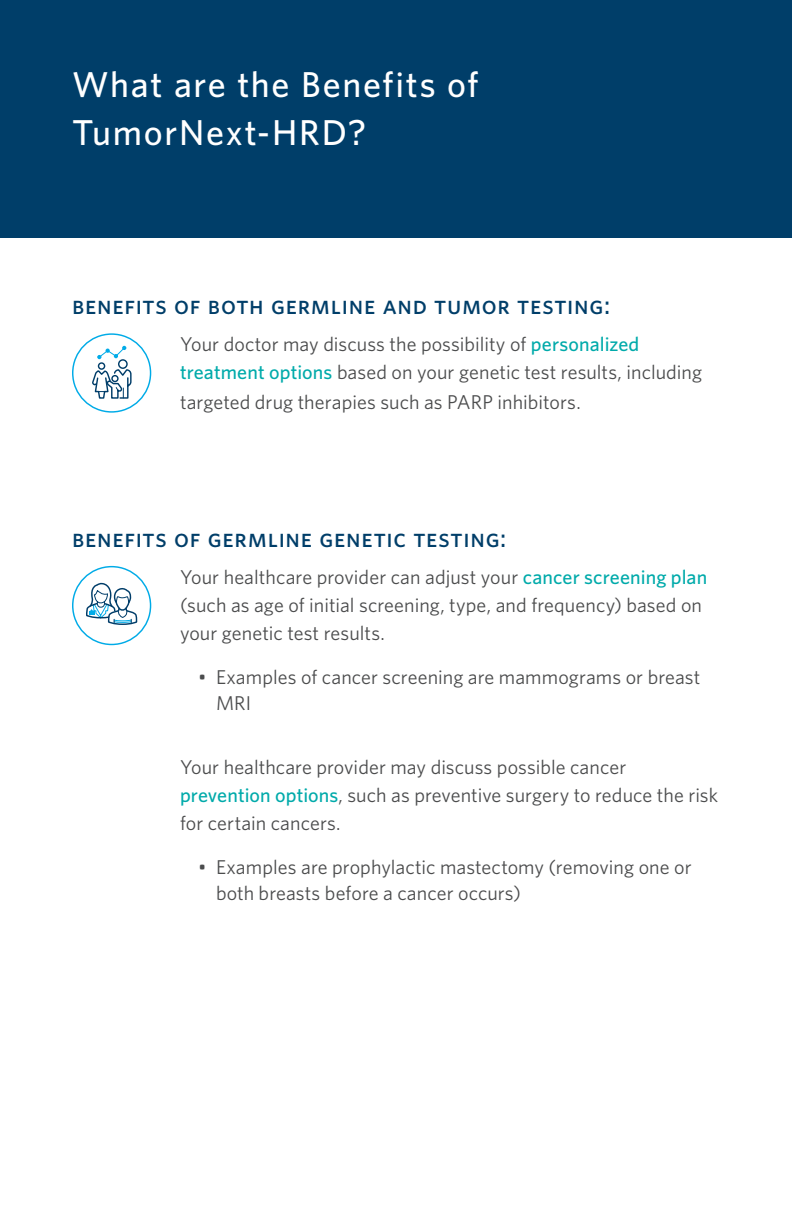
<style>
.page{position:relative;width:792px;height:1224px;background:#fff}
.page>*{position:absolute;margin:0;border:0;box-sizing:border-box;transform-origin:0 0}
.Titles{font:500 36px/48px "Whitney";letter-spacing:.045em;color:#fff}
.whitney_sub_head{font:26px "Whitney Medium SC";letter-spacing:.03em;color:#003e69}
.whitney_sub_head-2{font:20px/28px "Whitney";letter-spacing:.005em;color:#4b4c4d}
.s1{font-weight:500;color:#0aa}
</style>
<div class="page">
<div style="left:0;top:0;width:792px;height:237px;background:#003e69"></div>
<div style="left:72px;top:566px;width:79px;height:79px;border:1px solid #00abe7;border-radius:50%"></div>
<svg style="left:86px;top:583px;width:52px;height:42px"></svg>
<div style="left:72px;top:333px;width:79px;height:80px;border:1px solid #00abe7;border-radius:50%"></div>
<svg style="left:92px;top:346px;width:40px;height:53px"></svg>
<p class="Titles" style="left:72px;top:60px;width:408px">What are the Benefits of<br>TumorNext-HRD?</p>
<p class="whitney_sub_head" style="left:72px;top:289px;width:540px">benefits of both germline and tumor testing:</p>
<p class="whitney_sub_head-2" style="left:180px;top:329px;width:524px">Your doctor may discuss the possibility of <span class="s1">personalized treatment options</span> based on your genetic test results, including</p>
<p class="whitney_sub_head-2" style="left:180px;top:387px;width:402px">targeted drug therapies such as PARP inhibitors.</p>
<p class="whitney_sub_head" style="left:72px;top:522px;width:436px">benefits of germline genetic testing:</p>
<p class="whitney_sub_head-2" style="left:180px;top:562px;width:529px">Your healthcare provider can adjust your <span class="s1">cancer screening plan </span>(such as age of initial screening, type, and frequency) based on your genetic test results.</p>
<p class="whitney_sub_head-2" style="left:216px;top:663px;width:486px;line-height:26px;text-indent:-18px">• Examples of cancer screening are mammograms or breast<br>MRI</p>
<p class="whitney_sub_head-2" style="left:180px;top:752px;width:540px">Your healthcare provider may discuss possible cancer <span class="s1">prevention options</span>, such as preventive surgery to reduce the risk for certain cancers.</p>
<p class="whitney_sub_head-2" style="left:216px;top:853px;width:477px;line-height:26px;text-indent:-18px">• Examples are prophylactic mastectomy (removing one or both breasts before a cancer occurs)</p>
</div>
